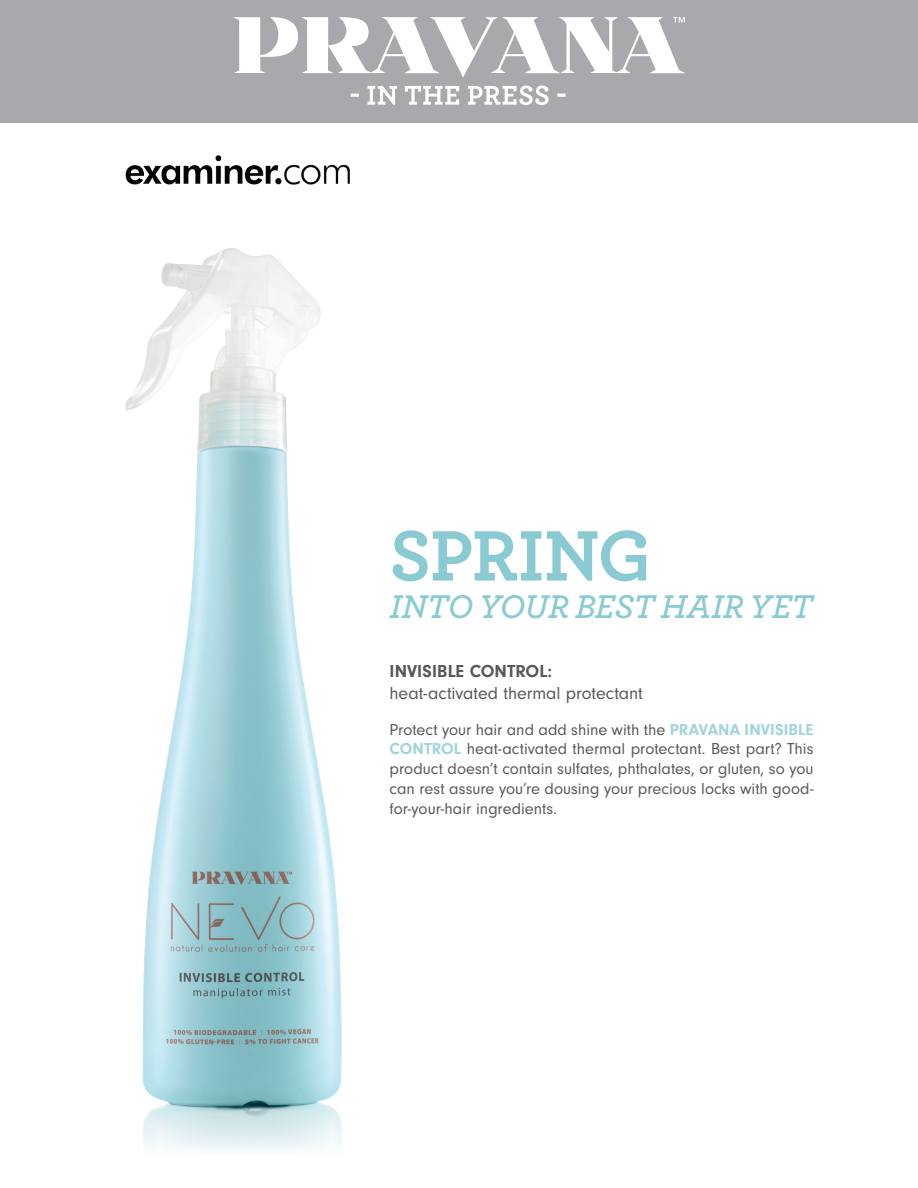
<style>
.page{position:relative;width:918px;height:1188px;background:#fff}
.page>*{position:absolute;margin:0;border:0;box-sizing:border-box;transform-origin:0 0}
.t1{font:700 75px "Archer";letter-spacing:-.015em;color:#8acbd3}
.t2{font:italic 600 34.5px "Archer";letter-spacing:-.015em;color:#8acbd3}
.t3{font:18px "Neuzeit Gro";letter-spacing:-.005em;color:#57585a}
.t4{font:700 18px "Neuzeit Gro";letter-spacing:.005em;color:#57585a}
.t5{font:16.5px/19.8px "Neuzeit Gro";color:#57585a;text-align:justify}
.s1{font-weight:700;color:#a1d4db}
</style>
<div class="page">
<div style="left:0;top:0;width:918px;height:122px;background:#a8a9ad"></div>
<svg style="left:351px;top:86px;width:215px;height:19px"></svg>
<svg style="left:233px;top:17px;width:452px;height:60px"></svg>
<img style="left:125px;top:248px;width:217px;height:846px">
<img style="left:125px;top:155px;width:225px;height:30px">
<svg style="left:143px;top:1094px;width:199px;height:56px"></svg>
<h1 class="t1" style="left:390px;top:496px;width:264px">SPRING</h1>
<h2 class="t2" style="left:390px;top:580px;width:425px">INTO YOUR BEST HAIR YET</h2>
<p class="t4" style="left:390px;top:661px;width:164px">INVISIBLE CONTROL:</p>
<p class="t3" style="left:390px;top:683px;width:255px">heat-activated thermal protectant</p>
<p class="t5" style="left:390px;top:720px;width:425px">Protect your hair and add shine with the <span class="s1">PRAVANA INVISIBLE CONTROL</span> heat-activated thermal protectant. Best part? This product doesn’t contain sulfates, phthalates, or gluten, so you can rest assure you’re dousing your precious locks with good&shy;for-your-hair ingredients.</p>
</div>
